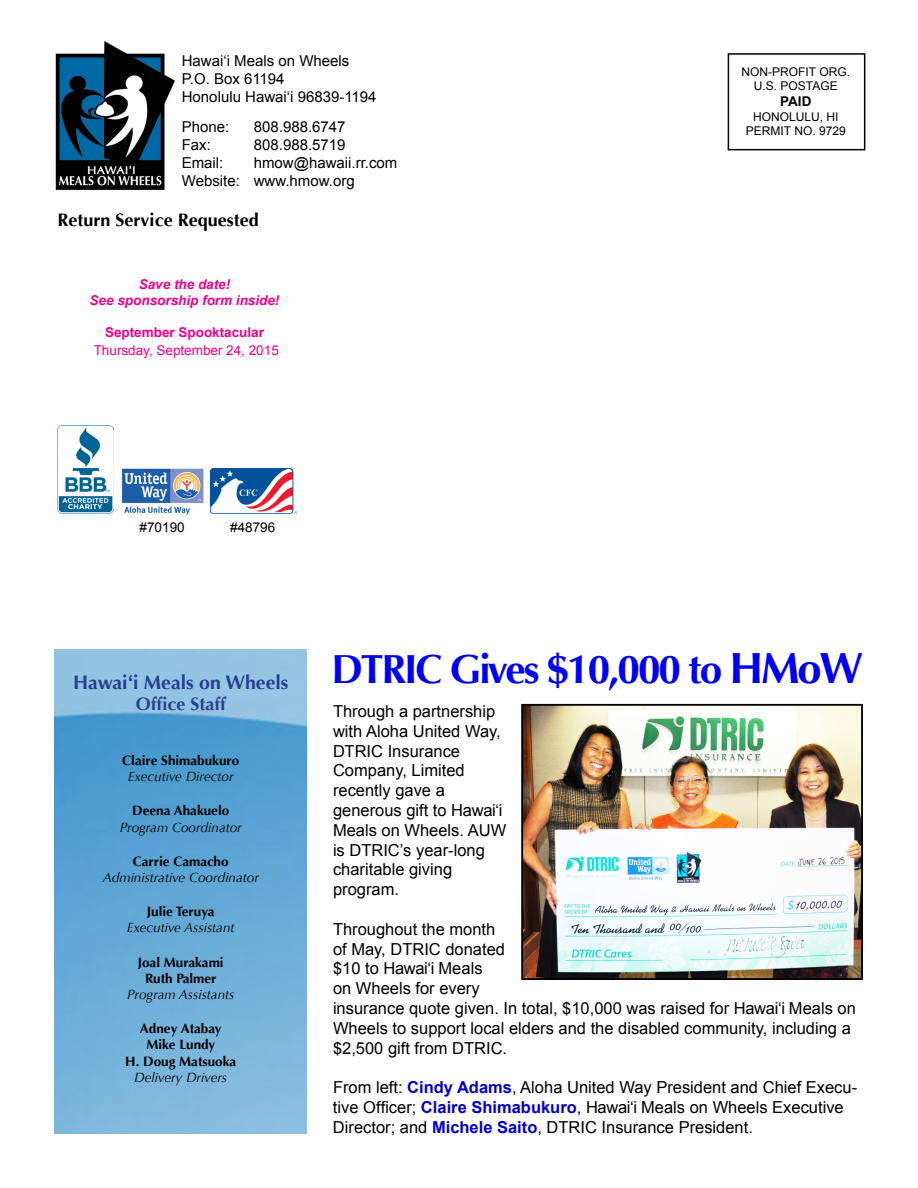
<style>
.page{position:relative;width:918px;height:1188px;background:#fff}
.page>*{position:absolute;margin:0;border:0;box-sizing:border-box;transform-origin:0 0}
.t1{font:700 40.5px "Optima";letter-spacing:-.05em;color:#0000f6}
.t2{font:700 19.5px "Optima";color:#25408f}
.t3{font:700 18px "Optima";color:#000}
.t4{font:700 18px "Optima";color:#25408f}
.t5{font:16.5px/19.8px "Arial";color:#000}
.t6{font:15px/18px "Arial";color:#000}
.t7{font:700 13.5px/16.2px "Optima";color:#000;text-align:center}
.t8{font:italic 13.5px "Optima";color:#000}
.t9{font:italic 700 13.5px/16.2px "Arial";color:#ec008c;text-align:center}
.t10{font:13.5px "Arial";color:#ec008c}
.t11{font:700 13.5px "Arial";color:#ec008c}
.t12{font:13.5px "Arial";color:#000}
.t13{font:700 13.5px "Arial";color:#000}
.t14{font:12px/14.4px "Arial";color:#000;text-align:center}
.s1{font-family:"Arial"}
.s2{font-size:43.5px}
.s3{font-weight:700;color:#0000cb}
</style>
<div class="page">
<img style="left:54px;top:650px;width:252px;height:484px">
<img style="left:55px;top:41px;width:120px;height:149px">
<img style="left:210px;top:469px;width:86px;height:44px">
<img style="left:121px;top:468px;width:82px;height:46px">
<div style="left:728px;top:53px;width:137px;height:97px;border:2px solid #000"></div>
<img style="left:58px;top:425px;width:56px;height:89px">
<img style="left:524px;top:707px;width:336px;height:270px">
<div style="left:521px;top:704px;width:342px;height:276px;border:2px solid #000"></div>
<p class="t6" style="left:182px;top:51px;width:196px">Hawaiʻi Meals on Wheels<br>P.O. Box 61194<br>Honolulu Hawai‘i 96839-1194</p>
<p class="t6" style="left:182px;top:117px;width:49px">Phone:</p>
<p class="t6" style="left:254px;top:117px;width:93px">808.988.6747</p>
<p class="t6" style="left:182px;top:135px;width:31px">Fax:</p>
<p class="t6" style="left:254px;top:135px;width:93px">808.988.5719</p>
<p class="t6" style="left:182px;top:153px;width:43px">Email:</p>
<p class="t6" style="left:182px;top:153px;width:217px;text-indent:72px">hmow@hawaii.rr.com<br>Website: www.hmow.org</p>
<p class="t3" style="left:58px;top:209px;width:203px">Return Service Requested</p>
<p class="t9" style="left:90px;top:276px;width:191px">Save the date!<br>See sponsorship form inside!</p>
<p class="t11" style="left:105px;top:325px;width:161px">September Spooktacular</p>
<p class="t10" style="left:94px;top:343px;width:187px">Thursday, September 24, 2015</p>
<p class="t12" style="left:140px;top:519px;width:47px">#70190</p>
<p class="t12" style="left:230px;top:520px;width:47px">#48796</p>
<p class="t14" style="left:742px;top:64px;width:110px">NON-PROFIT ORG.<br>U.S. POSTAGE</p>
<p class="t13" style="left:780px;top:94px;width:33px">PAID</p>
<p class="t14" style="left:746px;top:109px;width:101px">HONOLULU, HI<br>PERMIT NO. 9729</p>
<p class="t2" style="left:73px;top:671px;width:217px">Hawai<span class="s1">ʻ</span>i Meals on Wheels</p>
<p class="t4" style="left:136px;top:694px;width:92px">Office Staff</p>
<p class="t7" style="left:122px;top:752px;width:119px">Claire Shimabukuro</p>
<p class="t8" style="left:128px;top:769px;width:107px">Executive Director</p>
<p class="t7" style="left:132px;top:803px;width:99px">Deena Ahakuelo</p>
<p class="t8" style="left:120px;top:819px;width:124px">Program Coordinator</p>
<p class="t7" style="left:133px;top:853px;width:97px">Carrie Camacho</p>
<p class="t8" style="left:103px;top:869px;width:158px">Administrative Coordinator</p>
<p class="t7" style="left:147px;top:904px;width:69px">Julie Teruya</p>
<p class="t8" style="left:127px;top:920px;width:109px">Executive Assistant</p>
<p class="t7" style="left:138px;top:954px;width:87px">Joal Murakami<br>Ruth Palmer</p>
<p class="t8" style="left:127px;top:986px;width:109px">Program Assistants</p>
<p class="t7" style="left:125px;top:1021px;width:113px">Adney Atabay<br>Mike Lundy<br>H. Doug Matsuoka</p>
<p class="t8" style="left:134px;top:1069px;width:94px">Delivery Drivers</p>
<h1 class="t1" style="left:332px;top:646px;width:533px">DTRIC Gives $10,000 to <span class="s2">HMoW</span></h1>
<p class="t5" style="left:333px;top:701px;width:175px">Through a partnership with Aloha United Way,<br>DTRIC Insurance<br>Company, Limited recently gave a generous gift to Hawai‘i<br>Meals on Wheels. AUW is DTRIC’s year-long charitable giving program.</p>
<p class="t5" style="left:333px;top:919px;width:524px">Throughout the month<br>of May, DTRIC donated<br>$10 to Hawai‘i Meals<br>on Wheels for every<br>insurance quote given. In total, $10,000 was raised for Hawai‘i Meals on Wheels to support local elders and the disabled community, including a $2,500 gift from DTRIC.</p>
<p class="t5" style="left:333px;top:1078px;width:526px">From left: <span class="s3">Cindy Adams</span>, Aloha United Way President and Chief Execu&shy;tive Officer; <span class="s3">Claire Shimabukuro</span>, Hawai‘i Meals on Wheels Executive<br>Director; and <span class="s3">Michele Saito</span>, DTRIC Insurance President.</p>
</div>
